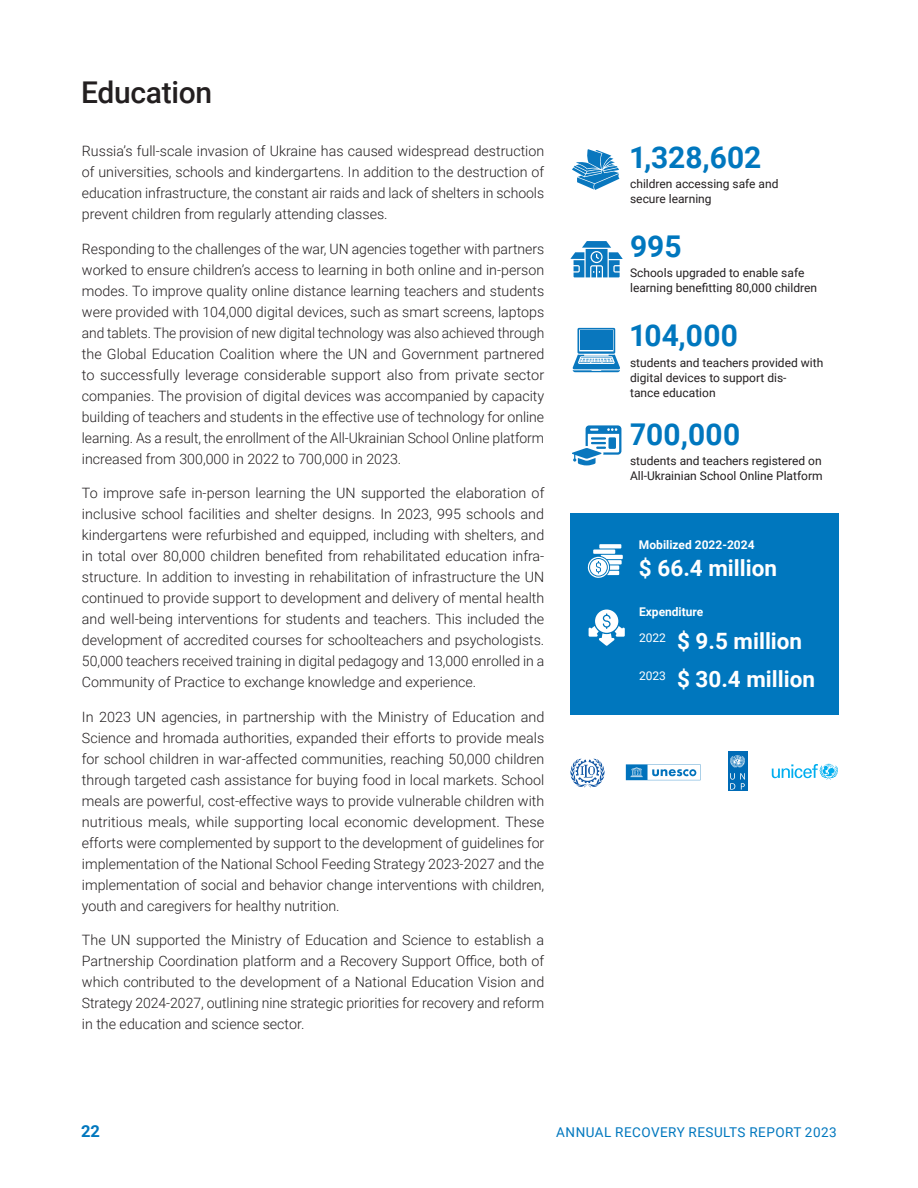
<style>
.page{position:relative;width:918px;height:1188px;background:#fff}
.page>*{position:absolute;margin:0;border:0;box-sizing:border-box;transform-origin:0 0}
.Heading_1{font:700 30px "Roboto";letter-spacing:-.01em;color:#0077be}
.Chapter_subtitle_SC_temp{font:500 30px "Roboto";letter-spacing:-.01em;color:#231f20}
.main_text_light{font:700 22.5px "Roboto";color:#fff}
.t1{font:700 16.5px "Roboto";color:#0077be}
.Body{font:300 14.25px/21px "Roboto";color:#231f20;text-align:justify}
.t2{font:13.5px "Roboto";letter-spacing:.035em;color:#0077be}
.Body_SC{font:12px/15px "Roboto";color:#231f20}
.Heading_6{font:700 12px "Roboto";color:#fff}
.Body-2{font:12px "Roboto";color:#fff}
</style>
<div class="page">
<svg style="left:572px;top:149px;width:47px;height:41px"></svg>
<svg style="left:571px;top:241px;width:52px;height:36px"></svg>
<svg style="left:573px;top:328px;width:47px;height:44px"></svg>
<div style="left:570px;top:513px;width:268px;height:202px;background:#0077be"></div>
<svg style="left:589px;top:610px;width:36px;height:36px"></svg>
<svg style="left:588px;top:544px;width:35px;height:34px"></svg>
<svg style="left:572px;top:425px;width:49px;height:40px"></svg>
<div style="left:728px;top:772px;width:9px;height:9px;background:#006bb6"></div>
<div style="left:738px;top:772px;width:9px;height:9px;background:#006bb6"></div>
<div style="left:738px;top:782px;width:9px;height:9px;background:#006bb6"></div>
<div style="left:728px;top:782px;width:9px;height:9px;background:#006bb6"></div>
<div style="left:728px;top:752px;width:19px;height:19px;background:#006bb6"></div>
<svg style="left:730px;top:755px;width:15px;height:35px"></svg>
<svg style="left:772px;top:764px;width:66px;height:16px"></svg>
<svg style="left:570px;top:759px;width:35px;height:28px"></svg>
<svg style="left:626px;top:764px;width:75px;height:16px"></svg>
<p class="Chapter_subtitle_SC_temp" style="left:81px;top:72px;width:133px">Education</p>
<p class="Body" style="left:82px;top:140px;width:464px">Russia’s full-scale invasion of Ukraine has caused widespread destruction of universities, schools and kindergartens. In addition to the destruction of education infrastructure, the constant air raids and lack of shelters in schools prevent children from regularly attending classes.</p>
<p class="Body" style="left:82px;top:238px;width:464px">Responding to the challenges of the war, UN agencies together with partners worked to ensure children’s access to learning in both online and in-person modes. To improve quality online distance learning teachers and students were provided with 104,000 digital devices, such as smart screens, laptops and tablets. The provision of new digital technology was also achieved through the Global Education Coalition where the UN and Government partnered to successfully leverage considerable support also from private sector companies. The provision of digital devices was accompanied by capacity building of teachers and students in the effective use of technology for online learning. As a result, the enrollment of the All-Ukrainian School Online platform increased from 300,000 in 2022 to 700,000 in 2023.</p>
<p class="Body" style="left:82px;top:482px;width:464px">To improve safe in-person learning the UN supported the elaboration of inclusive school facilities and shelter designs. In 2023, 995 schools and kindergartens were refurbished and equipped, including with shelters, and in total over 80,000 children benefited from rehabilitated education infra&shy;structure. In addition to investing in rehabilitation of infrastructure the UN continued to provide support to development and delivery of mental health and well-being interventions for students and teachers. This included the development of accredited courses for schoolteachers and psychologists.<br>50,000 teachers received training in digital pedagogy and 13,000 enrolled in a</p>
<p class="Body" style="left:82px;top:671px;width:396px">Community of Practice to exchange knowledge and experience.</p>
<p class="Body" style="left:82px;top:706px;width:464px">In 2023 UN agencies, in partnership with the Ministry of Education and Science and hromada authorities, expanded their efforts to provide meals for school children in war-affected communities, reaching 50,000 children through targeted cash assistance for buying food in local markets. School meals are powerful, cost-effective ways to provide vulnerable children with nutritious meals, while supporting local economic development. These efforts were complemented by support to the development of guidelines for implementation of the National School Feeding Strategy 2023-2027 and the implementation of social and behavior change interventions with children, youth and caregivers for healthy nutrition.</p>
<p class="Body" style="left:82px;top:929px;width:464px">The UN supported the Ministry of Education and Science to establish a Partnership Coordination platform and a Recovery Support Office, both of which contributed to the development of a National Education Vision and Strategy 2024-2027, outlining nine strategic priorities for recovery and reform in the education and science sector.</p>
<p class="Heading_1" style="left:630px;top:136px;width:133px">1,328,602</p>
<p class="Body_SC" style="left:630px;top:176px;width:150px">children accessing safe and secure learning</p>
<p class="Heading_1" style="left:630px;top:226px;width:53px">995</p>
<p class="Body_SC" style="left:630px;top:265px;width:188px">Schools upgraded to enable safe learning benefitting 80,000 children</p>
<p class="Heading_1" style="left:630px;top:315px;width:110px">104,000</p>
<p class="Body_SC" style="left:630px;top:354px;width:195px">students and teachers provided with digital devices to support dis-<br>tance education</p>
<p class="Heading_1" style="left:630px;top:413px;width:112px">700,000</p>
<p class="Body_SC" style="left:630px;top:453px;width:194px">students and teachers registered on<br>All-Ukrainian School Online Platform</p>
<p class="Heading_6" style="left:639px;top:536px;width:117px">Mobilized 2022-2024</p>
<p class="main_text_light" style="left:639px;top:552px;width:140px">$ 66.4 million</p>
<p class="Heading_6" style="left:639px;top:603px;width:66px">Expenditure</p>
<p class="Body-2" style="left:639px;top:630px;width:28px">2022</p>
<p class="Body-2" style="left:639px;top:668px;width:28px">2023</p>
<p class="main_text_light" style="left:677px;top:625px;width:127px">$ 9.5 million</p>
<p class="main_text_light" style="left:677px;top:663px;width:140px">$ 30.4 million</p>
<p class="t1" style="left:81px;top:1120px;width:20px">22</p>
<p class="t2" style="left:556px;top:1123px;width:282px">ANNUAL RECOVERY RESULTS REPORT 2023</p>
</div>
